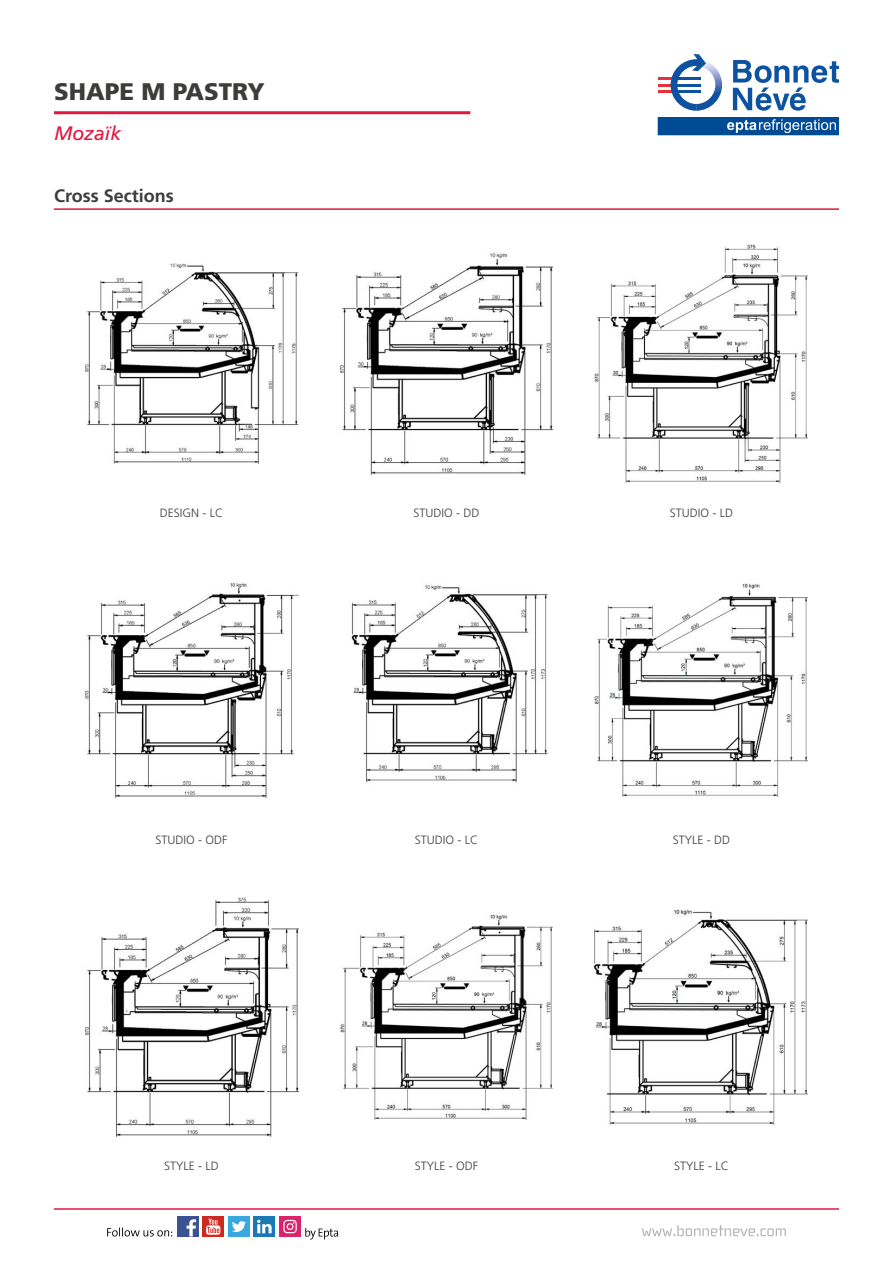
<style>
.page{position:relative;width:893px;height:1263px;background:#fff}
.page>*{position:absolute;margin:0;border:0;box-sizing:border-box;transform-origin:0 0}
.t1{font:900 24px "Frutiger LT Std";color:#3c3c3b}
.t2{font:italic 19.5px "Frutiger LT Std";color:#e1173d}
.t3{font:700 18px "Frutiger LT Std";color:#3c3c3b}
.t4{font:300 12px "Frutiger LT Std";color:#3c3c3b}
</style>
<div class="page">
<hr style="left:54px;top:111px;width:416px;height:3px;background:#e1173d">
<hr style="left:54px;top:208px;width:785px;height:2px;background:#e1173d">
<hr style="left:54px;top:1208px;width:785px;height:2px;background:#e1173d">
<div style="left:203px;top:1216px;width:21px;height:21px;background:#cb2a20"></div>
<svg style="left:206px;top:1218px;width:14px;height:17px"></svg>
<div style="left:177px;top:1216px;width:21px;height:21px;background:#3b5293"></div>
<svg style="left:187px;top:1219px;width:9px;height:17px"></svg>
<div style="left:254px;top:1216px;width:21px;height:21px;background:#1a78b4"></div>
<svg style="left:257px;top:1220px;width:15px;height:13px"></svg>
<div style="left:228px;top:1216px;width:22px;height:21px;background:#3aa7df"></div>
<svg style="left:232px;top:1221px;width:14px;height:11px"></svg>
<svg style="left:107px;top:1227px;width:65px;height:9px"></svg>
<svg style="left:305px;top:1228px;width:33px;height:11px"></svg>
<div style="left:279px;top:1216px;width:22px;height:21px;background:#dc226b"></div>
<svg style="left:283px;top:1220px;width:14px;height:13px"></svg>
<svg style="left:642px;top:1225px;width:144px;height:11px"></svg>
<svg style="left:658px;top:117px;width:181px;height:18px;background:#2061a0"></svg>
<svg style="left:733px;top:60px;width:106px;height:51px"></svg>
<hr style="left:658px;top:77px;width:17px;height:3px;background:#e73037">
<hr style="left:658px;top:84px;width:17px;height:3px;background:#e73037">
<hr style="left:658px;top:90px;width:17px;height:3px;background:#e73037">
<img style="left:706px;top:62px;width:16px;height:47px">
<svg style="left:671px;top:54px;width:35px;height:57px"></svg>
<img style="left:86px;top:263px;width:212px;height:201px">
<img style="left:340px;top:253px;width:213px;height:222px">
<img style="left:594px;top:244px;width:213px;height:239px">
<img style="left:86px;top:583px;width:212px;height:215px">
<img style="left:351px;top:585px;width:197px;height:198px">
<img style="left:594px;top:584px;width:213px;height:213px">
<img style="left:86px;top:897px;width:212px;height:239px">
<img style="left:340px;top:915px;width:213px;height:204px">
<img style="left:594px;top:910px;width:213px;height:214px">
<h1 class="t1" style="left:54px;top:77px;width:212px">SHAPE M PASTRY</h1>
<h2 class="t2" style="left:54px;top:122px;width:69px">Mozaïk</h2>
<h3 class="t3" style="left:54px;top:185px;width:121px">Cross Sections</h3>
<p class="t4" style="left:160px;top:506px;width:65px">DESIGN - LC</p>
<p class="t4" style="left:156px;top:833px;width:74px">STUDIO - ODF</p>
<p class="t4" style="left:413px;top:506px;width:68px">STUDIO - DD</p>
<p class="t4" style="left:670px;top:506px;width:65px">STUDIO - LD</p>
<p class="t4" style="left:415px;top:833px;width:65px">STUDIO - LC</p>
<p class="t4" style="left:673px;top:833px;width:59px">STYLE - DD</p>
<p class="t4" style="left:164px;top:1159px;width:56px">STYLE - LD</p>
<p class="t4" style="left:415px;top:1159px;width:65px">STYLE - ODF</p>
<p class="t4" style="left:674px;top:1159px;width:56px">STYLE - LC</p>
</div>
